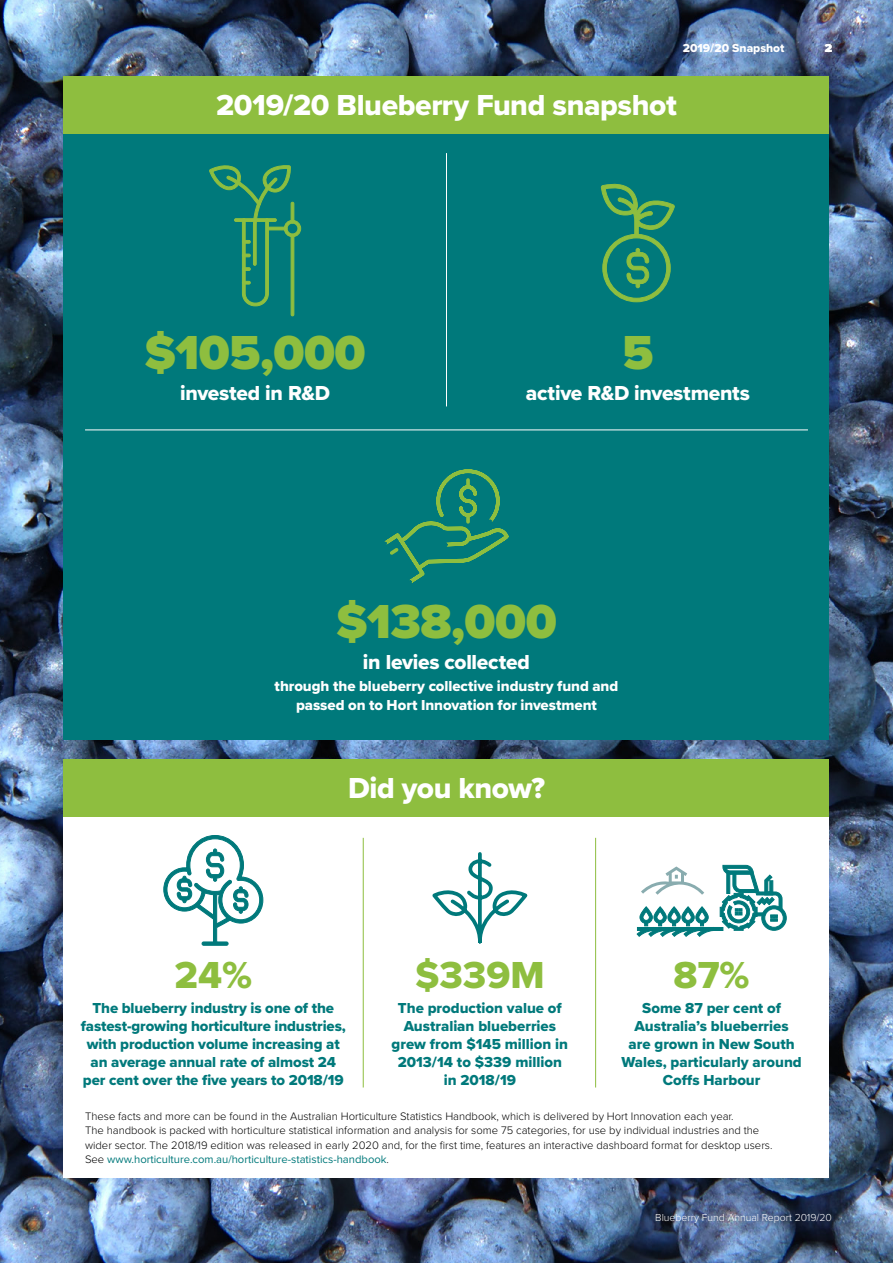
<style>
.page{position:relative;width:893px;height:1263px;background:#fff}
.page>*{position:absolute;margin:0;border:0;box-sizing:border-box;transform-origin:0 0}
.t1{font:900 49.5px "Proxima Nova";letter-spacing:-.01em;color:#8ebe3f}
.t2{font:39px "Proxima Nova Extrabld";color:#8ebe3f}
.t3{font:30px "Proxima Nova Extrabld";letter-spacing:-.015em;color:#fff}
.t4{font:21px "Proxima Nova Extrabld";letter-spacing:-.01em;color:#fff}
.t5{font:15px/18px "Proxima Nova Extrabld";color:#00797b;text-align:center}
.t6{font:15px/19.5px "Proxima Nova Extrabld";letter-spacing:-.005em;color:#fff;text-align:center}
.t7{font:12px "Proxima Nova Extrabld";color:#fff}
.t8{font:900 12px "Proxima Nova";color:#fff}
.t9{font:300 11.25px/14.2px "Proxima Nova";color:#000}
.t10{font:300 10.5px "Proxima Nova";color:#fff}
.s1{font-weight:400;color:#00797b}
</style>
<div class="page">
<img style="left:0;top:0;width:893px;height:1263px">
<div style="left:64px;top:76px;width:765px;height:664px;background:#00797b"></div>
<div style="left:64px;top:770px;width:765px;height:408px;background:#fff"></div>
<div style="left:64px;top:76px;width:765px;height:57px;background:#8ebe3f"></div>
<div style="left:64px;top:759px;width:765px;height:57px;background:#8ebe3f"></div>
<hr style="left:363px;top:838px;width:1px;height:249px;background:#8ebe3f">
<hr style="left:595px;top:838px;width:1px;height:249px;background:#8ebe3f">
<svg style="left:163px;top:835px;width:100px;height:111px"></svg>
<svg style="left:477px;top:890px;width:51px;height:54px"></svg>
<svg style="left:636px;top:864px;width:151px;height:73px"></svg>
<div style="left:291px;top:234px;width:3px;height:82px;border:1px solid #8ebe3f"></div>
<svg style="left:209px;top:165px;width:93px;height:142px"></svg>
<hr style="left:446px;top:153px;width:1px;height:253px;background:#fff">
<hr style="left:85px;top:429px;width:723px;height:1px;background:#fff">
<svg style="left:601px;top:183px;width:74px;height:119px"></svg>
<svg style="left:380px;top:469px;width:131px;height:469px"></svg>
<p class="t7" style="left:683px;top:39px;width:103px">2019/20 Snapshot</p>
<h3 class="t3" style="left:216px;top:83px;width:462px">2019/20 Blueberry Fund snapshot</h3>
<p class="t8" style="left:825px;top:41px;width:9px">2</p>
<h1 class="t1" style="left:145px;top:322px;width:223px">$105,000</h1>
<h3 class="t4" style="left:180px;top:377px;width:151px">invested in R&amp;D</h3>
<h1 class="t1" style="left:622px;top:322px;width:32px">5</h1>
<h3 class="t4" style="left:526px;top:377px;width:226px">active R&amp;D investments</h3>
<h1 class="t1" style="left:336px;top:591px;width:222px">$138,000</h1>
<h3 class="t4" style="left:363px;top:646px;width:169px">in levies collected</h3>
<h3 class="t6" style="left:275px;top:676px;width:345px">through the blueberry collective industry fund and passed on to Hort Innovation for investment</h3>
<h3 class="t3" style="left:348px;top:766px;width:198px">Did you know?</h3>
<h2 class="t2" style="left:174px;top:945px;width:79px">24%</h2>
<h2 class="t2" style="left:415px;top:945px;width:131px">$339M</h2>
<h2 class="t2" style="left:674px;top:945px;width:78px">87%</h2>
<h3 class="t5" style="left:392px;top:999px;width:178px">The production value of<br>Australian blueberries grew from $145 million in<br>2013/14 to $339 million in 2018/19</h3>
<h3 class="t5" style="left:81px;top:999px;width:267px">The blueberry industry is one of the fastest-growing horticulture industries, with production volume increasing at an average annual rate of almost 24 per cent over the five years to 2018/19</h3>
<h3 class="t5" style="left:621px;top:999px;width:182px">Some 87 per cent of<br>Australia’s blueberries<br>are grown in New South<br>Wales, particularly around<br>Coffs Harbour</h3>
<p class="t9" style="left:85px;top:1109px;width:689px">These facts and more can be found in the Australian Horticulture Statistics Handbook, which is delivered by Hort Innovation each year.<br>The handbook is packed with horticulture statistical information and analysis for some 75 categories, for use by individual industries and the wider sector. The 2018/19 edition was released in early 2020 and, for the first time, features an interactive dashboard format for desktop users.<br>See <span class="s1">www.horticulture.com.au/horticulture-statistics-handbook</span>.</p>
<p class="t10" style="left:655px;top:1211px;width:178px">Blueberry Fund Annual Report 2019/20</p>
</div>
